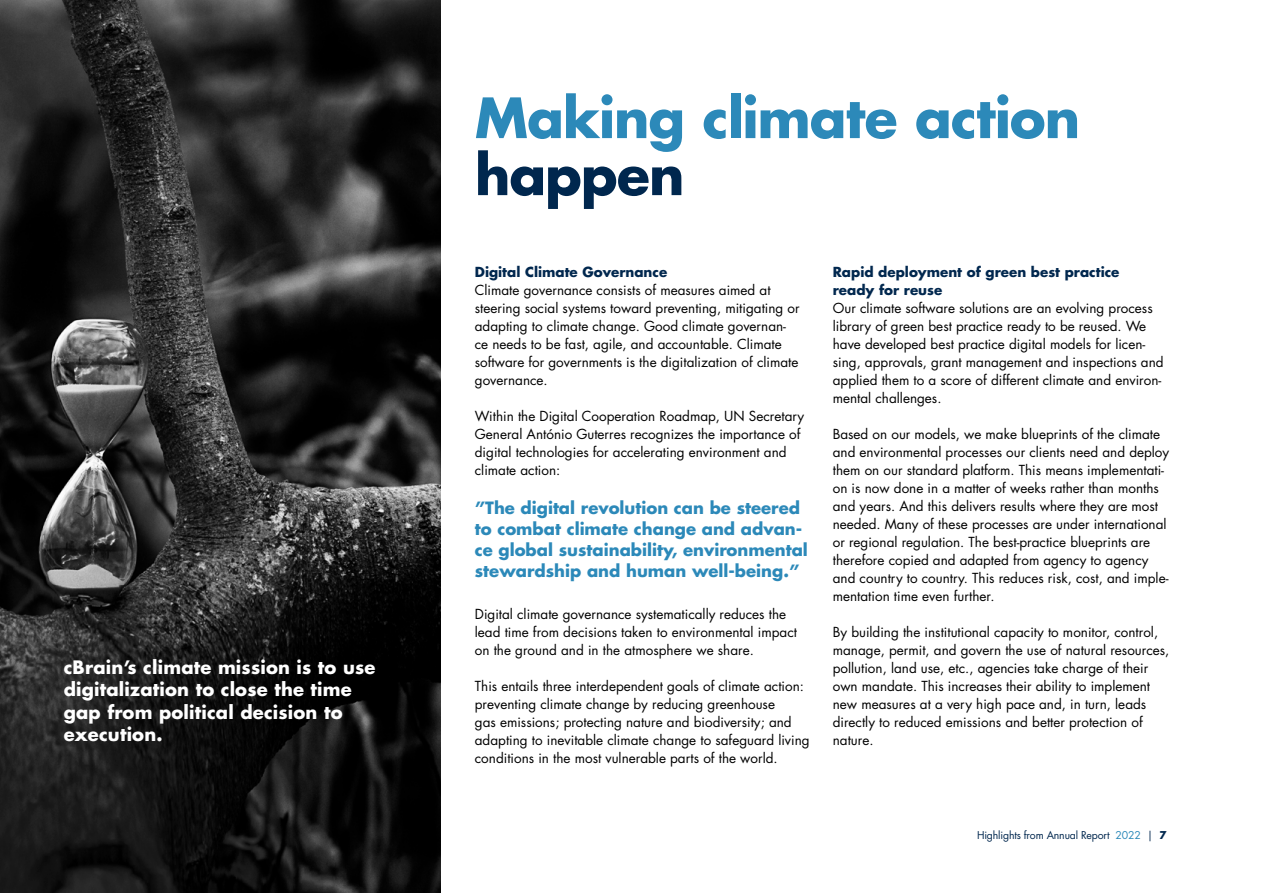
<style>
.page{position:relative;width:1263px;height:893px;background:#fff}
.page>*{position:absolute;margin:0;border:0;box-sizing:border-box;transform-origin:0 0}
.t1{font:700 54px "Futura Std";letter-spacing:-.02em;color:#2c89b9}
.t2{font:700 54px "Futura Std";letter-spacing:-.02em;color:#00274e}
.t3{font:700 18px/22.5px "Futura Std";letter-spacing:.01em;color:#fff}
.t4{font:700 16.5px/21px "Futura Std";color:#2c89b9}
.t5{font:13.5px/18px "Futura Std";color:#000}
.t6{font:700 13.5px/18px "Futura Std";color:#00274e}
.t7{font:10.5px "Futura Std";letter-spacing:-.015em;color:#00274e}
.s1{color:#2c89b9}
.s2{font-weight:700}
</style>
<div class="page">
<img style="left:0;top:0;width:441px;height:893px">
<h2 class="t3" style="left:64px;top:656px;width:313px">cBrain’s climate mission is to use digitalization to close the time gap from political decision to execution.</h2>
<h1 class="t1" style="left:475px;top:82px;width:607px">Making climate action</h1>
<h1 class="t2" style="left:475px;top:139px;width:211px">happen</h1>
<p class="t6" style="left:475px;top:263px;width:194px">Digital Climate Governance</p>
<p class="t5" style="left:475px;top:281px;width:326px">Climate governance consists of measures aimed at steering social systems toward preventing, mitigating or adapting to climate change. Good climate governan&shy;ce needs to be fast, agile, and accountable. Climate software for governments is the digitalization of climate governance.</p>
<p class="t5" style="left:475px;top:407px;width:331px">Within the Digital Cooperation Roadmap, UN Secretary General António Guterres recognizes the importance of digital technologies for accelerating environment and climate action:</p>
<p class="t4" style="left:475px;top:497px;width:335px">”The digital revolution can be steered to combat climate change and advan&shy;ce global sustainability, environmental stewardship and human well-being.”</p>
<p class="t5" style="left:475px;top:605px;width:324px">Digital climate governance systematically reduces the lead time from decisions taken to environmental impact on the ground and in the atmosphere we share.</p>
<p class="t5" style="left:475px;top:677px;width:336px">This entails three interdependent goals of climate action: preventing climate change by reducing greenhouse<br>gas emissions; protecting nature and biodiversity; and adapting to inevitable climate change to safeguard living conditions in the most vulnerable parts of the world.</p>
<p class="t6" style="left:833px;top:263px;width:288px">Rapid deployment of green best practice ready for reuse</p>
<p class="t5" style="left:833px;top:299px;width:332px">Our climate software solutions are an evolving process library of green best practice ready to be reused. We have developed best practice digital models for licen&shy;sing, approvals, grant management and inspections and applied them to a score of different climate and environ&shy;mental challenges.</p>
<p class="t5" style="left:833px;top:425px;width:338px">Based on our models, we make blueprints of the climate and environmental processes our clients need and deploy them on our standard platform. This means implementati&shy;on is now done in a matter of weeks rather than months and years. And this delivers results where they are most needed. Many of these processes are under international or regional regulation. The best-practice blueprints are therefore copied and adapted from agency to agency and country to country. This reduces risk, cost, and imple&shy;mentation time even further.</p>
<p class="t5" style="left:833px;top:623px;width:338px">By building the institutional capacity to monitor, control, manage, permit, and govern the use of natural resources, pollution, land use, etc., agencies take charge of their own mandate. This increases their ability to implement new measures at a very high pace and, in turn, leads directly to reduced emissions and better protection of nature.</p>
<p class="t7" style="left:977px;top:828px;width:191px">Highlights from Annual Report <span class="s1">2022</span> | <span class="s2">7</span></p>
</div>
